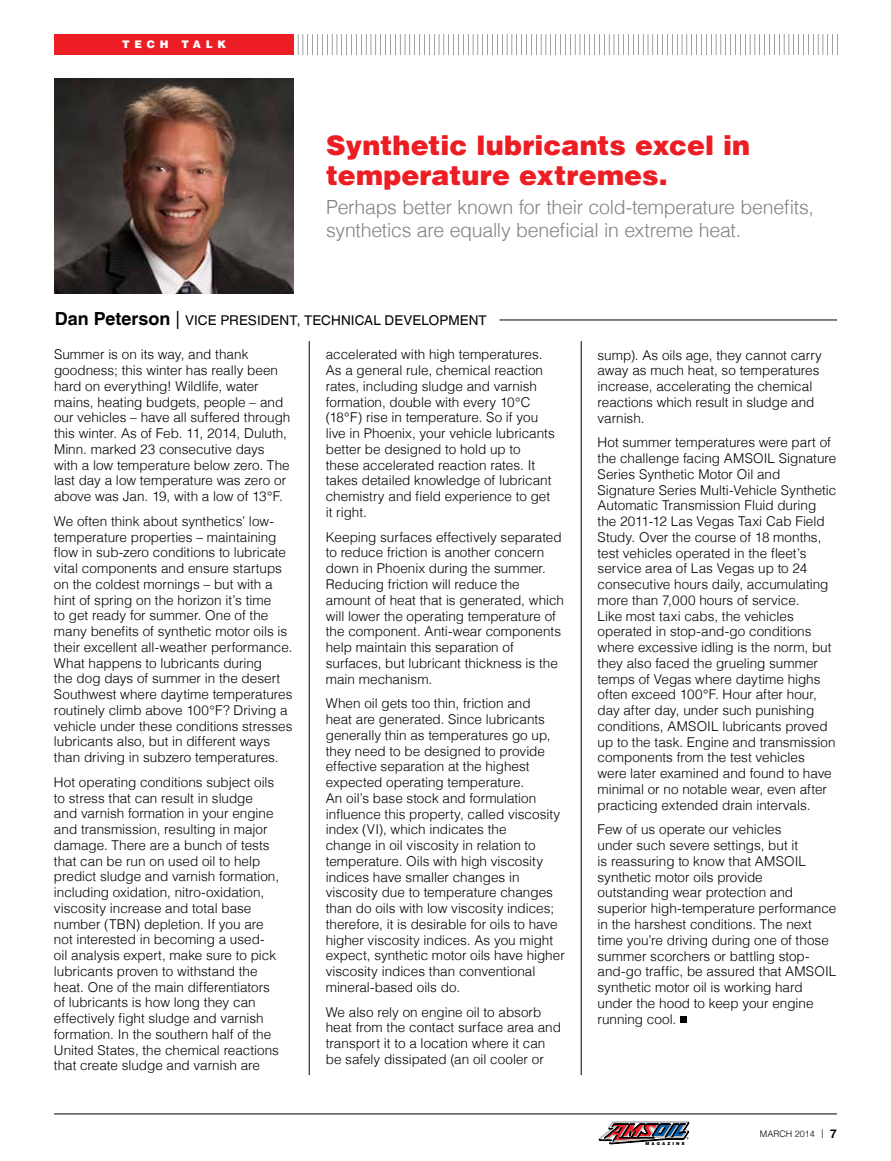
<style>
.page{position:relative;width:891px;height:1161px;background:#fff}
.page>*{position:absolute;margin:0;border:0;box-sizing:border-box;transform-origin:0 0}
.t1{font:900 27px/30px "Helvetica LT";letter-spacing:.01em;color:#ed1d24}
.t2{font:300 19.5px/23.4px "Helvetica LT";letter-spacing:-.015em;color:#808285}
.t3{font:300 13.5px/15.8px "Helvetica LT";color:#000}
.t4{font:13.5px "Helvetica LT";letter-spacing:.005em;color:#000}
.t5{font:900 10.5px "Helvetica LT";letter-spacing:.45em;color:#fff}
.t6{font:300 9px "Helvetica LT";color:#000}
.t7{font:900 4.2px "Helvetica LT";letter-spacing:.5em;color:#000}
.s1{font-weight:700;font-size:18px}
.s2{font-size:18px}
.s3{font-weight:700;font-size:12px}
</style>
<div class="page">
<hr style="left:54px;top:1114px;width:783px;height:1px;background:#000">
<svg style="left:599px;top:1122px;width:90px;height:22px"></svg>
<div style="left:55px;top:34px;width:239px;height:21px;background:#ed1d24"></div>
<svg style="left:297px;top:34px;width:541px;height:21px"></svg>
<svg style="left:680px;top:1017px;width:6px;height:6px"></svg>
<hr style="left:309px;top:341px;width:1px;height:734px;background:#000">
<hr style="left:581px;top:341px;width:1px;height:734px;background:#000">
<img style="left:54px;top:79px;width:240px;height:215px">
<hr style="left:500px;top:320px;width:337px;height:1px;background:#000">
<p class="t5" style="left:122px;top:37px;width:106px">tech talk</p>
<h1 class="t1" style="left:326px;top:129px;width:426px">Synthetic lubricants excel in temperature extremes.</h1>
<h2 class="t2" style="left:326px;top:195px;width:489px">Perhaps better known for their cold-temperature benefits, synthetics are equally beneficial in extreme heat.</h2>
<p class="t4" style="left:55px;top:312px;width:377px"><span class="s1">Dan Peterson</span> <span class="s2">|</span> VICE PRESIDENT, TECHNICAL DEVELOP</p>
<p class="t4" style="left:448px;top:312px;width:40px">MENT</p>
<p class="t3" style="left:54px;top:346px;width:238px">Summer is on its way, and thank goodness; this winter has really been hard on everything! Wildlife, water mains, heating budgets, people – and our vehicles – have all suffered through this winter. As of Feb. 11, 2014, Duluth, Minn. marked 23 consecutive days with a low temperature below zero. The last day a low temperature was zero or above was Jan. 19, with a low of 13°F.</p>
<p class="t3" style="left:54px;top:513px;width:240px">We often think about synthetics’ low&shy;temperature properties – maintaining flow in sub-zero conditions to lubricate vital components and ensure startups on the coldest mornings – but with a hint of spring on the horizon it’s time<br>to get ready for summer. One of the many benefits of synthetic motor oils is their excellent all-weather performance.<br>What happens to lubricants during<br>the dog days of summer in the desert Southwest where daytime temperatures routinely climb above 100°F? Driving a vehicle under these conditions stresses lubricants also, but in different ways than driving in subzero temperatures.</p>
<p class="t3" style="left:54px;top:774px;width:227px">Hot operating conditions subject oils to stress that can result in sludge and varnish formation in your engine and transmission, resulting in major damage. There are a bunch of tests that can be run on used oil to help predict sludge and varnish formation, including oxidation, nitro-oxidation, viscosity increase and total base number (TBN) depletion. If you are not interested in becoming a used&shy;oil analysis expert, make sure to pick lubricants proven to withstand the heat. One of the main differentiators of lubricants is how long they can effectively fight sludge and varnish formation. In the southern half of the United States, the chemical reactions that create sludge and varnish are</p>
<p class="t3" style="left:326px;top:347px;width:231px">accelerated with high temperatures.<br>As a general rule, chemical reaction rates, including sludge and varnish formation, double with every 10°C (18°F) rise in temperature. So if you live in Phoenix, your vehicle lubricants better be designed to hold up to these accelerated reaction rates. It takes detailed knowledge of lubricant chemistry and field experience to get it right.</p>
<p class="t3" style="left:326px;top:529px;width:240px">Keeping surfaces effectively separated to reduce friction is another concern down in Phoenix during the summer.<br>Reducing friction will reduce the amount of heat that is generated, which will lower the operating temperature of the component. Anti-wear components help maintain this separation of surfaces, but lubricant thickness is the main mechanism.</p>
<p class="t3" style="left:326px;top:695px;width:241px">When oil gets too thin, friction and<br>heat are generated. Since lubricants generally thin as temperatures go up, they need to be designed to provide effective separation at the highest expected operating temperature.<br>An oil’s base stock and formulation influence this property, called viscosity index (VI), which indicates the<br>change in oil viscosity in relation to temperature. Oils with high viscosity indices have smaller changes in viscosity due to temperature changes than do oils with low viscosity indices; therefore, it is desirable for oils to have higher viscosity indices. As you might expect, synthetic motor oils have higher viscosity indices than conventional mineral-based oils do.</p>
<p class="t3" style="left:326px;top:1004px;width:237px">We also rely on engine oil to absorb heat from the contact surface area and transport it to a location where it can be safely dissipated (an oil cooler or</p>
<p class="t3" style="left:598px;top:347px;width:226px">sump). As oils age, they cannot carry away as much heat, so temperatures increase, accelerating the chemical reactions which result in sludge and varnish.</p>
<p class="t3" style="left:598px;top:435px;width:240px">H ot summer temperatures were part of the challenge facing AMSOIL Signature Series Synthetic Motor Oil and Signature Series Multi-Vehicle Synthetic Automatic Transmission Fluid during the 2011-12 Las Vegas Taxi Cab Field Study. Over the course of 18 months, test vehicles operated in the fleet’s service area of Las Vegas up to 24 consecutive hours daily, accumulating more than 7,000 hours of service.<br>Like most taxi cabs, the vehicles operated in stop-and-go conditions where excessive idling is the norm, but they also faced the grueling summer temps of Vegas where daytime highs often exceed 100°F. H our after hour, day after day, under such punishing conditions, AMSOIL lubricants proved up to the task. Engine and transmission components from the test vehicles were later examined and found to have minimal or no notable wear, even after practicing extended drain intervals.</p>
<p class="t3" style="left:598px;top:822px;width:240px">Few of us operate our vehicles<br>under such severe settings, but it<br>is reassuring to know that AMSOIL synthetic motor oils provide outstanding wear protection and superior high-temperature performance in the harshest conditions. The next time you’re driving during one of those summer scorchers or battling stop&shy;and-go traffic, be assured that AMSOIL synthetic motor oil is working hard under the hood to keep your engine running cool.</p>
<p class="t7" style="left:645px;top:1141px;width:41px">MAGAZINE</p>
<p class="t6" style="left:760px;top:1128px;width:79px">March 2014 | <span class="s3">7</span></p>
</div>
